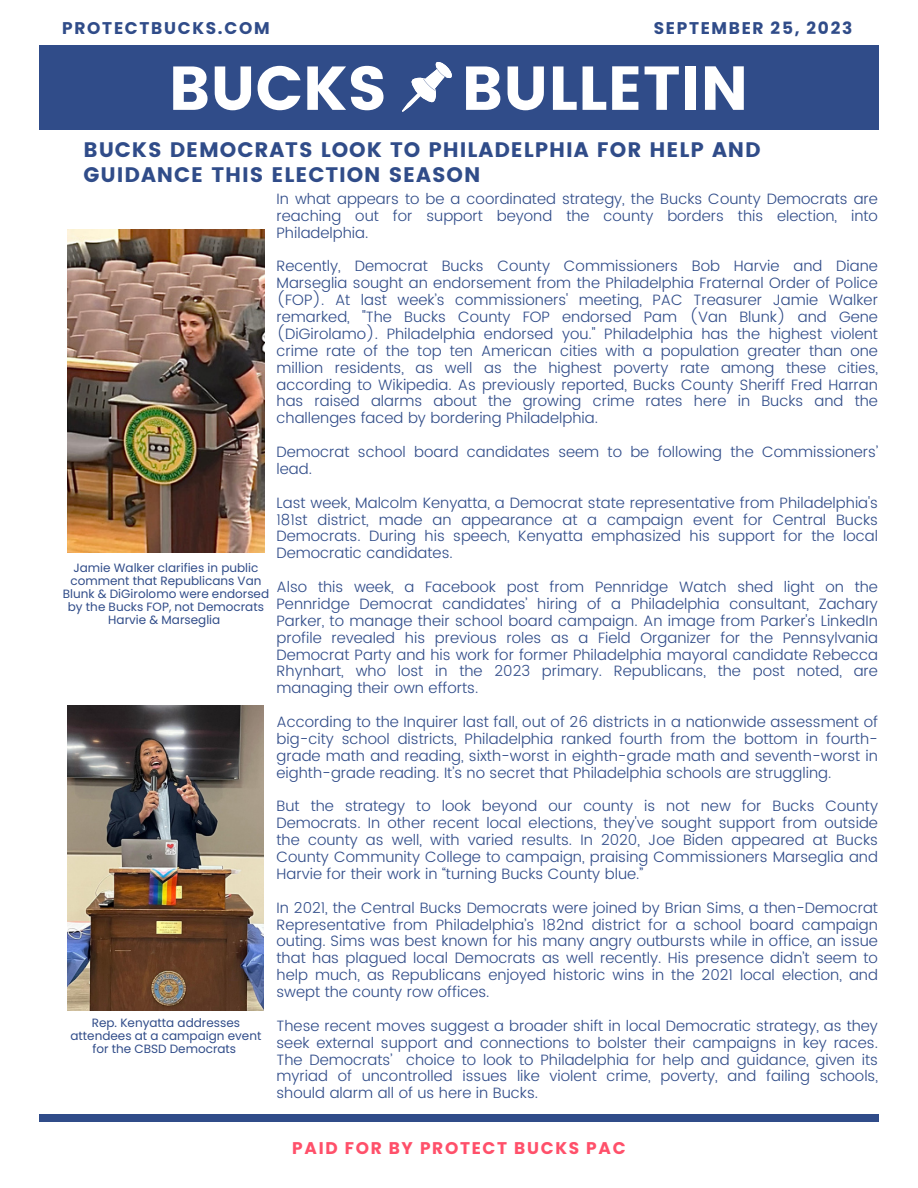
<style>
.page{position:relative;width:918px;height:1188px;background:#fff}
.page>*{position:absolute;margin:0;border:0;box-sizing:border-box;transform-origin:0 0}
.t1{font:61.8px "Poppins";color:#fff}
.t2{font:21px "Poppins";letter-spacing:.045em;color:#304c89}
.t3{font:700 16.95px "Poppins";letter-spacing:.1em;color:#304c89}
.t4{font:700 16.95px "Poppins";letter-spacing:.1em;color:#ff506a}
.t5{font:300 15px/16.8px "Poppins";color:#304c89;text-align:justify}
.t6{font:12px/13px "Poppins";color:#304c89;text-align:center}
</style>
<div class="page">
<div style="left:39px;top:0;width:840px;height:129px;background:#304c89"></div>
<svg style="left:402px;top:62px;width:50px;height:50px"></svg>
<div style="left:35px;top:0;width:854px;height:45px;background:#fff"></div>
<div style="left:39px;top:1114px;width:840px;height:8px;background:#304c89"></div>
<img style="left:68px;top:705px;width:196px;height:306px">
<img style="left:67px;top:229px;width:197px;height:323px">
<p class="t3" style="left:62px;top:16px;width:209px">PROTECTBUCKS.COM</p>
<p class="t3" style="left:654px;top:16px;width:200px">SEPTEMBER 25, 2023</p>
<p class="t1" style="left:169px;top:52px;width:581px">BUCKS BULLETIN</p>
<p class="t2" style="left:84px;top:138px;width:679px">BUCKS DEMOCRATS LOOK TO PHILADELPHIA FOR HELP AND</p>
<p class="t2" style="left:84px;top:163px;width:398px">GUIDANCE THIS ELECTION SEASON</p>
<p class="t6" style="left:63px;top:561px;width:208px">Jamie Walker clarifies in public comment that Republicans Van<br>Blunk &amp; DiGirolomo were endorsed by the Bucks FOP, not Democrats<br>Harvie &amp; Marseglia</p>
<p class="t6" style="left:70px;top:1016px;width:193px">Rep. Kenyatta addresses attendees at a campaign event for the CBSD Democrats</p>
<p class="t5" style="left:277px;top:190px;width:603px">In what appears to be a coordinated strategy, the Bucks County Democrats are reaching out for support beyond the county borders this election, into Philadelphia.</p>
<p class="t5" style="left:277px;top:258px;width:603px">Recently, Democrat Bucks County Commissioners Bob Harvie and Diane Marseglia sought an endorsement from the Philadelphia Fraternal Order of Police (FOP). At last week’s commissioners' meeting, PAC Treasurer Jamie Walker remarked, "The Bucks County FOP endorsed Pam (Van Blunk) and Gene (DiGirolamo). Philadelphia endorsed you." Philadelphia has the highest violent crime rate of the top ten American cities with a population greater than one million residents, as well as the highest poverty rate among these cities, according to Wikipedia. As previously reported, Bucks County Sheriff Fred Harran has raised alarms about the growing crime rates here in Bucks and the challenges faced by bordering Philadelphia.</p>
<p class="t5" style="left:277px;top:443px;width:603px">Democrat school board candidates seem to be following the Commissioners’ lead.</p>
<p class="t5" style="left:277px;top:494px;width:603px">Last week, Malcolm Kenyatta, a Democrat state representative from Philadelphia's 181st district, made an appearance at a campaign event for Central Bucks Democrats. During his speech, Kenyatta emphasized his support for the local Democratic candidates.</p>
<p class="t5" style="left:277px;top:578px;width:603px">Also this week, a Facebook post from Pennridge Watch shed light on the Pennridge Democrat candidates’ hiring of a Philadelphia consultant, Zachary Parker, to manage their school board campaign. An image from Parker's LinkedIn profile revealed his previous roles as a Field Organizer for the Pennsylvania Democrat Party and his work for former Philadelphia mayoral candidate Rebecca Rhynhart, who lost in the 2023 primary. Republicans, the post noted, are managing their own efforts.</p>
<p class="t5" style="left:277px;top:713px;width:603px">According to the Inquirer last fall, out of 26 districts in a nationwide assessment of big-city school districts, Philadelphia ranked fourth from the bottom in fourth&shy;grade math and reading, sixth-worst in eighth-grade math and seventh-worst in eighth-grade reading. It’s no secret that Philadelphia schools are struggling.</p>
<p class="t5" style="left:277px;top:798px;width:603px">But the strategy to look beyond our county is not new for Bucks County Democrats. In other recent local elections, they've sought support from outside the county as well, with varied results. In 2020, Joe Biden appeared at Bucks County Community College to campaign, praising Commissioners Marseglia and Harvie for their work in “turning Bucks County blue.”</p>
<p class="t5" style="left:277px;top:899px;width:603px">In 2021, the Central Bucks Democrats were joined by Brian Sims, a then-Democrat Representative from Philadelphia’s 182nd district for a school board campaign outing. Sims was best known for his many angry outbursts while in office, an issue that has plagued local Democrats as well recently. His presence didn’t seem to help much, as Republicans enjoyed historic wins in the 2021 local election, and swept the county row offices.</p>
<p class="t5" style="left:277px;top:1017px;width:603px">These recent moves suggest a broader shift in local Democratic strategy, as they seek external support and connections to bolster their campaigns in key races.<br>The Democrats’ choice to look to Philadelphia for help and guidance, given its myriad of uncontrolled issues like violent crime, poverty, and failing schools, should alarm all of us here in Bucks.</p>
<p class="t4" style="left:292px;top:1137px;width:335px">PAID FOR BY PROTECT BUCKS PAC</p>
</div>
